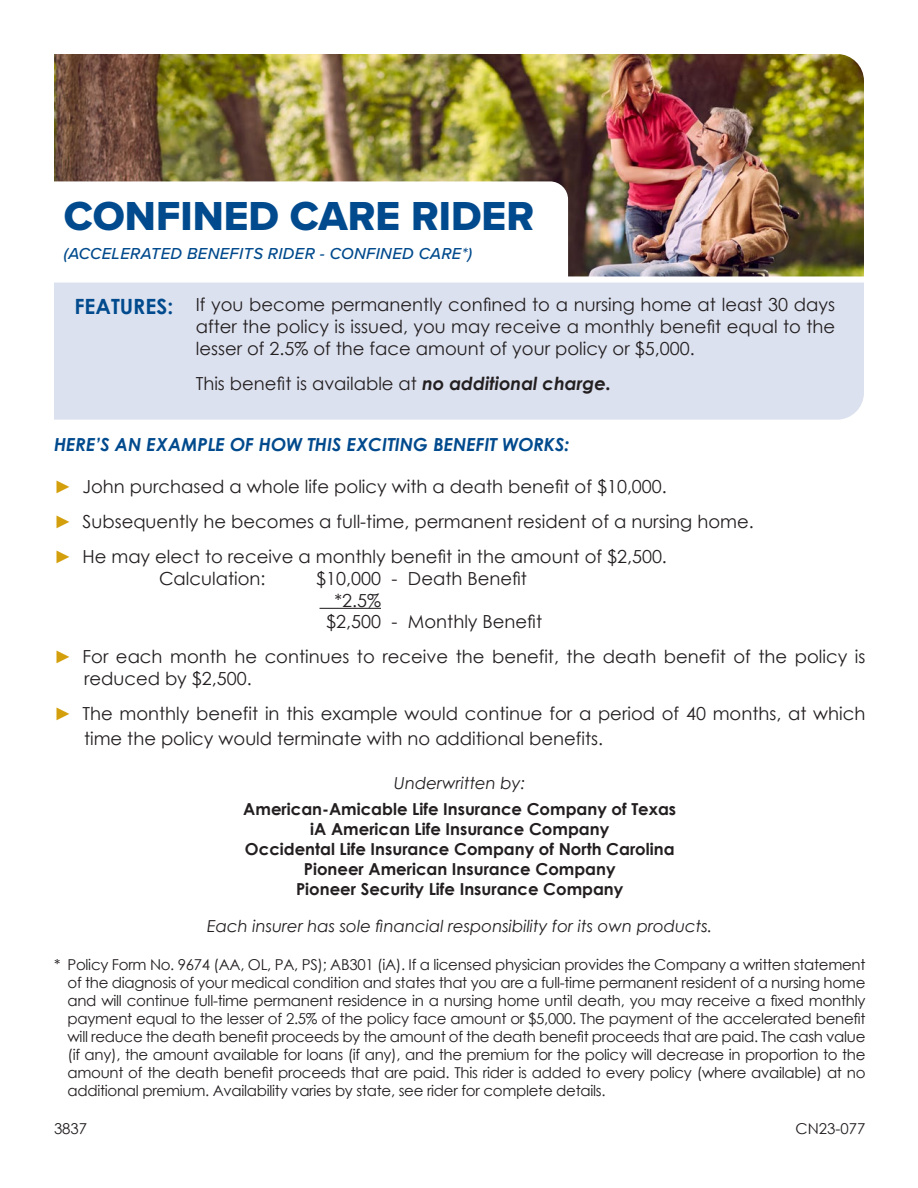
<style>
.page{position:relative;width:918px;height:1188px;background:#fff}
.page>*{position:absolute;margin:0;border:0;box-sizing:border-box;transform-origin:0 0}
.t1{font:42px "Proxima Nova Extrabld";color:#004a8d}
.t2{font:700 21px "Century Gothic";color:#004a8d}
.t3{font:18px/21.6px "Century Gothic";color:#231f20}
.t4{font:italic 700 18px "Century Gothic";color:#004a8d}
.t5{font:700 16.5px/19.8px "Century Gothic";color:#231f20;text-align:center}
.t6{font:italic 16.5px "Century Gothic";color:#231f20}
.t7{font:italic 500 16.5px "Proxima Nova";letter-spacing:.02em;color:#004a8d}
.t8{font:15px/18px "Century Gothic";letter-spacing:-.02em;color:#231f20;text-align:justify}
.s1{font-weight:700;font-style:italic}
.s2{color:#d49f0c}
</style>
<div class="page">
<div style="left:54px;top:283px;width:810px;height:137px;background:#dce1ef"></div>
<img style="left:54px;top:54px;width:810px;height:222px">
<svg style="left:54px;top:181px;width:514px;height:95px"></svg>
<hr style="left:320px;top:608px;width:61px;height:1px;background:#231f20">
<p class="t1" style="left:64px;top:184px;width:472px">CONFINED CARE RIDER</p>
<p class="t7" style="left:64px;top:241px;width:410px">(ACCELERATED BENEFITS RIDER - CONFINED CARE*)</p>
<p class="t2" style="left:75px;top:290px;width:100px">FEATURES:</p>
<p class="t3" style="left:196px;top:294px;width:641px;text-align:justify">If you become permanently confined to a nursing home at least 30 days after the policy is issued, you may receive a monthly benefit equal to the lesser of 2.5% of the face amount of your policy or $5,000.</p>
<p class="t3" style="left:196px;top:372px;width:417px">This benefit is available at <span class="s1">no additional charge.</span></p>
<p class="t4" style="left:54px;top:431px;width:517px">HERE’S AN EXAMPLE OF HOW THIS EXCITING BENEFIT WORKS:</p>
<p class="t3" style="left:54px;top:476px;width:614px"><span class="s2">►</span> John purchased a whole life policy with a death benefit of $10,000.</p>
<p class="t3" style="left:54px;top:511px;width:701px"><span class="s2">►</span> Subsequently he becomes a full-time, permanent resident of a nursing home.</p>
<p class="t3" style="left:54px;top:546px;width:614px"><span class="s2">►</span> He may elect to receive a monthly benefit in the amount of $2,500.</p>
<p class="t3" style="left:159px;top:567px;width:108px">Calculation:</p>
<p class="t3" style="left:316px;top:567px;width:212px">$10,000 - Death Benefit</p>
<p class="t3" style="left:334px;top:589px;width:48px">*2.5%</p>
<p class="t3" style="left:326px;top:611px;width:218px">$2,500 - Monthly Benefit</p>
<p class="t3" style="left:84px;top:646px;width:783px;text-indent:-30px"><span class="s2">►</span> For each month he continues to receive the benefit, the death benefit of the policy is reduced by $2,500.</p>
<p class="t3" style="left:84px;top:701px;width:783px;line-height:25.2px;text-indent:-30px"><span class="s2">►</span> The monthly benefit in this example would continue for a period of 40 months, at which time the policy would terminate with no additional benefits.</p>
<p class="t6" style="left:394px;top:771px;width:133px">Underwritten by:</p>
<p class="t5" style="left:243px;top:799px;width:434px">American-Amicable Life Insurance Company of Texas</p>
<p class="t5" style="left:310px;top:819px;width:300px">iA American Life Insurance Company</p>
<p class="t5" style="left:245px;top:838px;width:431px">Occidental Life Insurance Company of North Carolina<br>Pioneer American Insurance Company</p>
<p class="t5" style="left:296px;top:878px;width:329px">Pioneer Security Life Insurance Company</p>
<p class="t6" style="left:207px;top:914px;width:507px">Each insurer has sole financial responsibility for its own products.</p>
<p class="t8" style="left:68px;top:955px;width:800px;text-indent:-14px">* Policy Form No. 9674 (AA, OL, PA, PS); AB301 (iA). If a licensed physician provides the Company a written statement of the diagnosis of your medical condition and states that you are a full-time permanent resident of a nursing home and will continue full-time permanent residence in a nursing home until death, you may receive a fixed monthly payment equal to the lesser of 2.5% of the policy face amount or $5,000. The payment of the accelerated benefit will reduce the death benefit proceeds by the amount of the death benefit proceeds that are paid. The cash value (if any), the amount available for loans (if any), and the premium for the policy will decrease in proportion to the amount of the death benefit proceeds that are paid. This rider is added to every policy (where available) at no additional premium. Availability varies by state, see rider for complete details.</p>
<p class="t8" style="left:54px;top:1119px;width:35px">3837</p>
<p class="t8" style="left:796px;top:1119px;width:71px">CN23-077</p>
</div>
